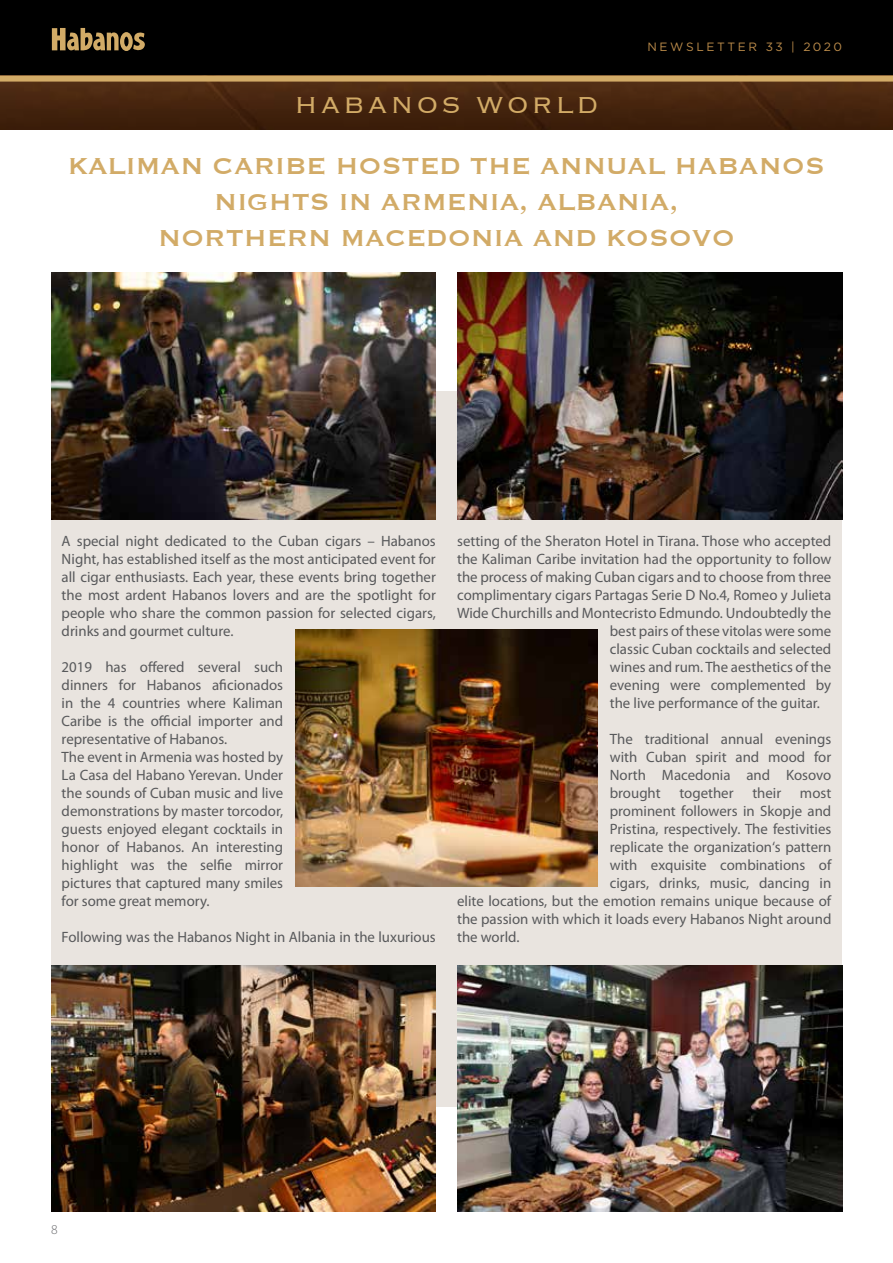
<style>
.page{position:relative;width:893px;height:1263px;background:#fff}
.page>*{position:absolute;margin:0;border:0;box-sizing:border-box;transform-origin:0 0}
.t1{font:30px/36px "Copperplate";color:#d2ab67;text-align:center}
.t2{font:300 30px "Copperplate";letter-spacing:.1em;color:#d2ab67}
.t3{font:15px/18px "Myriad Pro";color:#58595b;text-align:justify}
.t4{font:300 13.5px "Myriad Pro";color:#6d6e71}
.t5{font:12px "Gotham Pro";letter-spacing:.22em;color:#bb8b4a}
</style>
<div class="page">
<div style="left:0;top:0;width:893px;height:75px;background:#000"></div>
<svg style="left:52px;top:28px;width:93px;height:23px"></svg>
<div style="left:51px;top:392px;width:791px;height:715px;background:#e9e4df"></div>
<img style="left:0;top:82px;width:893px;height:48px">
<div style="left:0;top:76px;width:893px;height:6px;background:#d2ab67"></div>
<img style="left:51px;top:965px;width:385px;height:247px">
<img style="left:457px;top:272px;width:385px;height:247px">
<img style="left:51px;top:272px;width:385px;height:247px">
<img style="left:457px;top:965px;width:385px;height:247px">
<img style="left:296px;top:630px;width:301px;height:256px">
<h1 class="t2" style="left:295px;top:86px;width:305px">HABANOS WORLD</h1>
<p class="t5" style="left:647px;top:40px;width:196px">NEWSLETTER 33 | 2020</p>
<h1 class="t1" style="left:68px;top:146px;width:758px">KALIMAN CARIBE HOSTED THE ANNUAL HABANOS<br>NIGHTS IN ARMENIA, ALBANIA,<br>NORTHERN MACEDONIA AND KOSOVO</h1>
<p class="t3" style="left:62px;top:532px;width:376px">A special night dedicated to the Cuban cigars – Habanos Night, has established itself as the most anticipated event for all cigar enthusiasts. Each year, these events bring together the most ardent Habanos lovers and are the spotlight for people who share the common passion for selected cigars, drinks and gourmet culture.</p>
<p class="t3" style="left:62px;top:658px;width:223px;text-align:left">2019 has offered several such dinners for Habanos aficionados in the 4 countries where Kaliman<br>Caribe is the official importer and representative of Habanos.<br>The event in Armenia was hosted by<br>La Casa del Habano Yerevan. Under the sounds of Cuban music and live demonstrations by master torcodor, guests enjoyed elegant cocktails in honor of Habanos. An interesting highlight was the selfie mirror pictures that captured many smiles for some great memory.</p>
<p class="t3" style="left:62px;top:928px;width:376px">Following was the Habanos Night in Albania in the luxurious</p>
<p class="t3" style="left:457px;top:532px;width:376px">setting of the Sheraton Hotel in Tirana. Those who accepted</p>
<p class="t3" style="left:457px;top:550px;width:376px">the Kaliman Caribe invitation had the opportunity to follow</p>
<p class="t3" style="left:457px;top:568px;width:376px">the process of making Cuban cigars and to choose from three</p>
<p class="t3" style="left:457px;top:586px;width:376px">complimentary cigars Partagas Serie D No.4, Romeo y Julieta</p>
<p class="t3" style="left:457px;top:604px;width:376px">Wide Churchills and Montecristo Edmundo. Undoubtedly the</p>
<p class="t3" style="left:610px;top:622px;width:223px">best pairs of these vitolas were some</p>
<p class="t3" style="left:610px;top:640px;width:223px">classic Cuban cocktails and selected</p>
<p class="t3" style="left:610px;top:658px;width:223px">wines and rum. The aesthetics of the</p>
<p class="t3" style="left:610px;top:676px;width:223px">evening were complemented by</p>
<p class="t3" style="left:610px;top:694px;width:212px">the live performance of the guitar.</p>
<p class="t3" style="left:610px;top:730px;width:223px">The traditional annual evenings</p>
<p class="t3" style="left:610px;top:748px;width:223px">with Cuban spirit and mood for</p>
<p class="t3" style="left:610px;top:766px;width:223px">North Macedonia and Kosovo</p>
<p class="t3" style="left:610px;top:784px;width:223px">brought together their most</p>
<p class="t3" style="left:610px;top:802px;width:223px">prominent followers in Skopje and</p>
<p class="t3" style="left:610px;top:820px;width:223px">Pristina, respectively. The festivities</p>
<p class="t3" style="left:610px;top:838px;width:223px">replicate the organization‘s pattern</p>
<p class="t3" style="left:610px;top:856px;width:223px">with exquisite combinations of</p>
<p class="t3" style="left:610px;top:874px;width:223px">cigars, drinks, music, dancing in</p>
<p class="t3" style="left:457px;top:892px;width:376px">elite locations, but the emotion remains unique because of</p>
<p class="t3" style="left:457px;top:910px;width:376px">the passion with which it loads every Habanos Night around</p>
<p class="t3" style="left:457px;top:928px;width:64px">the world.</p>
<p class="t4" style="left:51px;top:1222px;width:8px">8</p>
</div>
